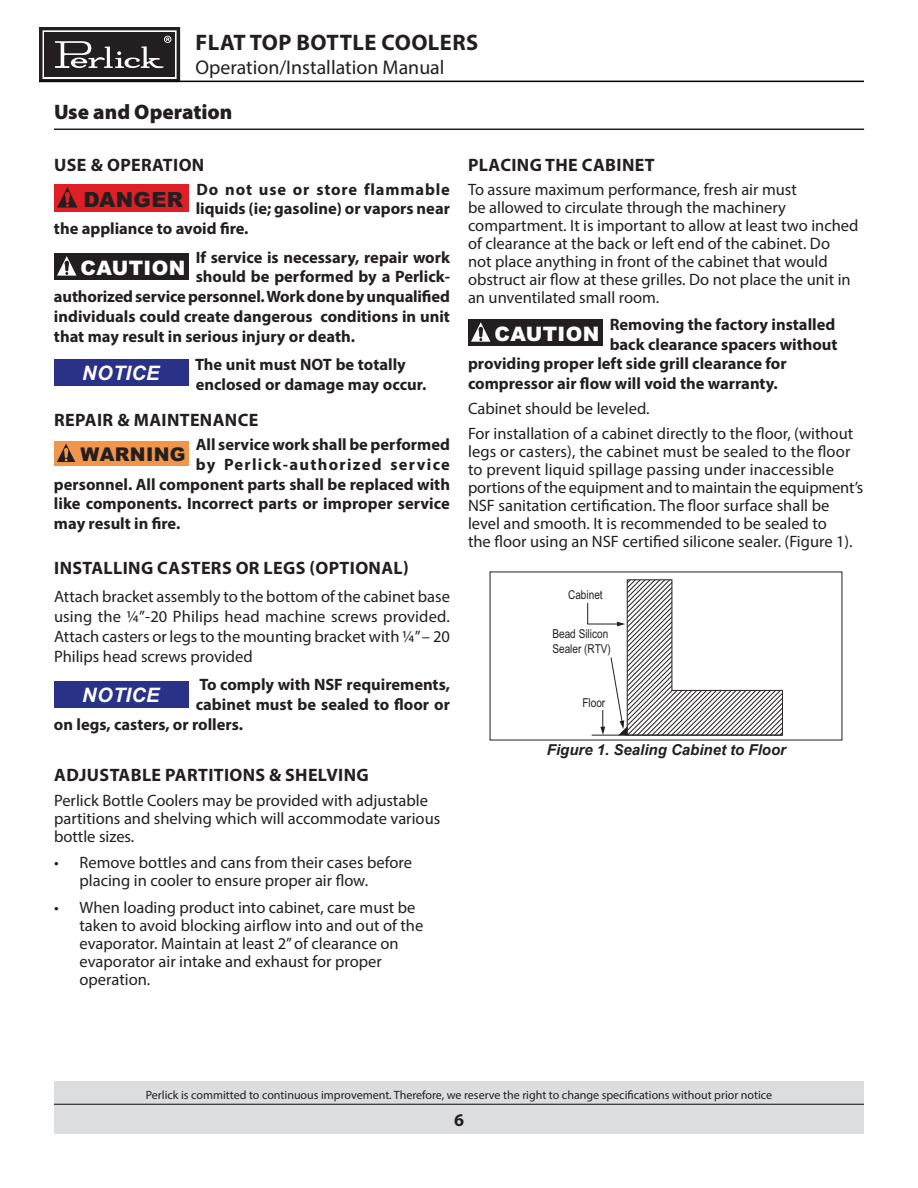
<style>
.page{position:relative;width:918px;height:1188px;background:#fff}
.page>*{position:absolute;margin:0;border:0;box-sizing:border-box;transform-origin:0 0}
.t1{font:700 22.5px "Myriad Pro";letter-spacing:.02em;color:#231f20}
.t2{font:900 21px "Myriad Pro";color:#231f20}
.t3{font:900 21px "Arial";letter-spacing:.02em;color:#231f20}
.t4{font:19.95px "Myriad Pro";color:#231f20}
.t5{font:900 19.95px "Arial";letter-spacing:.02em;color:#fff}
.t6{font:italic 700 19.95px "Arial";letter-spacing:.02em;color:#fff}
.t7{font:900 18.9px "Arial";letter-spacing:.02em;color:#231f20}
.t8{font:700 18px "Myriad Pro";letter-spacing:.02em;color:#231f20}
.t9{font:16.5px/18px "Myriad Pro";color:#231f20}
.t10{font:700 16.5px/19.8px "Myriad Pro";color:#231f20}
.t11{font:700 16.5px "Myriad Pro";letter-spacing:.08em;color:#231f20}
.t12{font:700 16.5px "Myriad Pro";letter-spacing:.05em;color:#231f20}
.t13{font:italic 700 15px "Arial";color:#231f20}
.t14{font:12.3px/14.7px "Arial Narrow";color:#231f20}
.t15{font:12px "Myriad Pro";color:#231f20}
</style>
<div class="page">
<svg style="left:39px;top:27px;width:141px;height:54px;background:#4a4748"></svg>
<hr style="left:39px;top:81px;width:825px;height:1px;background:#000002">
<div style="left:54px;top:1081px;width:810px;height:53px;background:#dcdddf"></div>
<hr style="left:54px;top:1104px;width:810px;height:1px;background:#231f20">
<div style="left:54px;top:184px;width:135px;height:28px;background:#de2026"></div>
<svg style="left:57px;top:187px;width:21px;height:21px"></svg>
<div style="left:54px;top:253px;width:135px;height:26px;background:#231f20"></div>
<svg style="left:57px;top:256px;width:19px;height:20px"></svg>
<div style="left:54px;top:359px;width:135px;height:27px;background:#2a3287"></div>
<div style="left:54px;top:441px;width:135px;height:25px;background:#f0954a"></div>
<svg style="left:57px;top:444px;width:18px;height:18px"></svg>
<div style="left:54px;top:682px;width:135px;height:26px;background:#2a3287"></div>
<div style="left:468px;top:319px;width:135px;height:26px;background:#231f20"></div>
<svg style="left:471px;top:322px;width:19px;height:20px"></svg>
<svg style="left:587px;top:579px;width:196px;height:157px"></svg>
<hr style="left:54px;top:129px;width:810px;height:1px;background:#231f20">
<h1 class="t1" style="left:196px;top:28px;width:284px">FLAT TOP BOTTLE COOLERS</h1>
<p class="t4" style="left:195px;top:55px;width:251px">Operation/Installation Manual</p>
<p class="t2" style="left:54px;top:97px;width:180px">Use and Operation</p>
<p class="t8" style="left:54px;top:153px;width:152px">USE &amp; OPERATION</p>
<p class="t3" style="left:83px;top:184px;width:101px">DANGER</p>
<p class="t12" style="left:197px;top:178px;width:255px">Do not use or store flammable</p>
<p class="t10" style="left:196px;top:198px;width:256px">liquids (ie; gasoline) or vapors near</p>
<p class="t10" style="left:54px;top:218px;width:196px">the appliance to avoid fire.</p>
<p class="t5" style="left:81px;top:253px;width:106px">CAUTION</p>
<p class="t10" style="left:196px;top:247px;width:256px">If service is necessary, repair work</p>
<p class="t10" style="left:196px;top:266px;width:256px">should be performed by a Perlick-</p>
<p class="t10" style="left:54px;top:286px;width:397px">authorized service personnel. Work done by unqualified</p>
<p class="t10" style="left:54px;top:306px;width:398px">individuals could create dangerous conditions in unit</p>
<p class="t10" style="left:54px;top:326px;width:303px">that may result in serious injury or death.</p>
<p class="t6" style="left:82px;top:359px;width:79px">NOTICE</p>
<p class="t10" style="left:195px;top:354px;width:233px">The unit must NOT be totally enclosed or damage may occur.</p>
<p class="t8" style="left:54px;top:408px;width:206px">REPAIR &amp; MAINTENANCE</p>
<p class="t7" style="left:81px;top:441px;width:107px">WARNING</p>
<p class="t10" style="left:196px;top:434px;width:256px">All service work shall be performed</p>
<p class="t11" style="left:196px;top:453px;width:256px">by Perlick-authorized service</p>
<p class="t10" style="left:54px;top:474px;width:398px">personnel. All component parts shall be replaced with</p>
<p class="t10" style="left:54px;top:493px;width:397px">like components. Incorrect parts or improper service</p>
<p class="t10" style="left:54px;top:513px;width:128px">may result in fire.</p>
<p class="t8" style="left:54px;top:556px;width:356px">INSTALLING CASTERS OR LEGS (OPTIONAL)</p>
<p class="t9" style="left:54px;top:587px;width:397px;line-height:19.8px;text-align:justify">Attach bracket assembly to the bottom of the cabinet base using the ¼”-20 Philips head machine screws provided.<br>Attach casters or legs to the mounting bracket with ¼” – 20<br>Philips head screws provided</p>
<p class="t6" style="left:82px;top:682px;width:79px">NOTICE</p>
<p class="t10" style="left:199px;top:674px;width:252px">To comply with NSF requirements,</p>
<p class="t10" style="left:196px;top:694px;width:256px">cabinet must be sealed to floor or</p>
<p class="t10" style="left:54px;top:714px;width:191px">on legs, casters, or rollers.</p>
<p class="t8" style="left:54px;top:763px;width:316px">ADJUSTABLE PARTITIONS &amp; SHELVING</p>
<p class="t9" style="left:54px;top:791px;width:388px">Perlick Bottle Coolers may be provided with adjustable partitions and shelving which will accommodate various bottle sizes.</p>
<p class="t9" style="left:79px;top:854px;width:334px;text-indent:-25px">• Remove bottles and cans from their cases before placing in cooler to ensure proper air flow.</p>
<p class="t9" style="left:79px;top:898px;width:345px;text-indent:-25px">• When loading product into cabinet, care must be taken to avoid blocking airflow into and out of the evaporator. Maintain at least 2” of clearance on evaporator air intake and exhaust for proper operation.</p>
<p class="t8" style="left:468px;top:153px;width:188px">PLACING THE CABINET</p>
<p class="t9" style="left:468px;top:181px;width:392px">To assure maximum performance, fresh air must<br>be allowed to circulate through the machinery compartment. It is important to allow at least two inched of clearance at the back or left end of the cabinet. Do<br>not place anything in front of the cabinet that would obstruct air flow at these grilles. Do not place the unit in an unventilated small room.</p>
<p class="t5" style="left:495px;top:319px;width:106px">CAUTION</p>
<p class="t10" style="left:610px;top:314px;width:227px">Removing the factory installed</p>
<p class="t10" style="left:610px;top:334px;width:229px">back clearance spacers without</p>
<p class="t10" style="left:468px;top:353px;width:320px">providing proper left side grill clearance for</p>
<p class="t10" style="left:468px;top:373px;width:311px">compressor air flow will void the warranty.</p>
<p class="t9" style="left:468px;top:396px;width:387px;line-height:24.8px">Cabinet should be leveled.<br>For installation of a cabinet directly to the floor, (without</p>
<p class="t9" style="left:468px;top:442px;width:397px">legs or casters), the cabinet must be sealed to the floor to prevent liquid spillage passing under inaccessible portions of the equipment and to maintain the equipment’s NSF sanitation certification. The floor surface shall be level and smooth. It is recommended to be sealed to<br>the floor using an NSF certified silicone sealer. (Figure 1).</p>
<p class="t14" style="left:568px;top:587px;width:36px">Cabinet</p>
<p class="t14" style="left:552px;top:626px;width:60px">Bead Silicon<br>Sealer (RTV)</p>
<p class="t14" style="left:582px;top:695px;width:24px">Floor</p>
<p class="t13" style="left:547px;top:740px;width:241px">Figure 1. Sealing Cabinet to Floor</p>
<p class="t15" style="left:146px;top:1087px;width:628px">Perlick is committed to continuous improvement. Therefore, we reserve the right to change specifications without prior notice</p>
<p class="t8" style="left:454px;top:1108px;width:11px">6</p>
</div>
